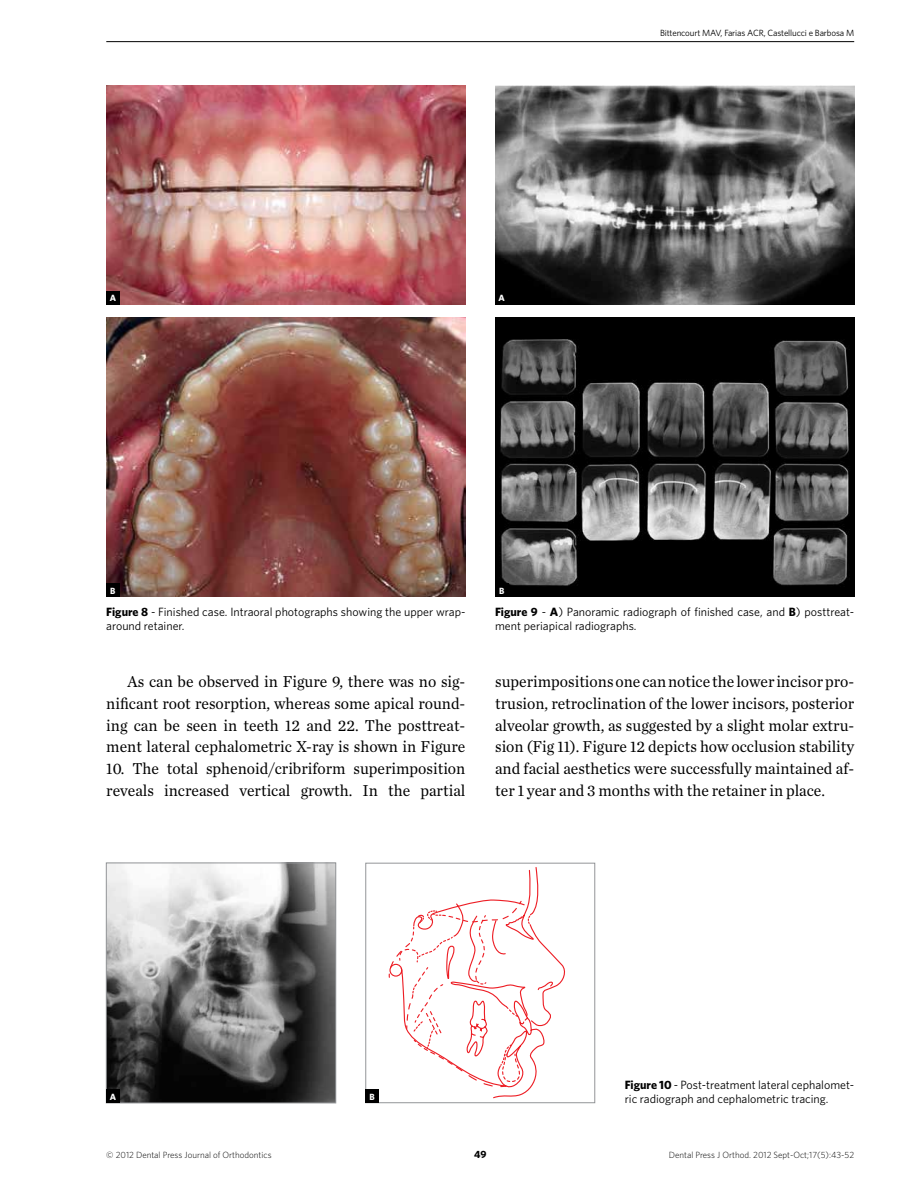
<style>
.page{position:relative;width:918px;height:1188px;background:#fff}
.page>*{position:absolute;margin:0;border:0;box-sizing:border-box;transform-origin:0 0}
.t1{font:16.5px/21.8px "Chronicle Text G1";color:#000;text-align:justify;scale:.95 1}
.t2{font:12px/13.5px "Whitney";color:#000}
.t3{font:700 10.5px "Whitney";color:#000}
.t4{font:300 9px "Whitney";color:#000}
.t5{font:9px "Whitney";letter-spacing:-.015em;color:#000}
.t6{font:700 9px "Whitney";color:#fff}
.s1{font-weight:700}
</style>
<div class="page">
<img style="left:106px;top:85px;width:359px;height:220px">
<img style="left:106px;top:318px;width:359px;height:279px">
<img style="left:495px;top:85px;width:359px;height:220px">
<img style="left:495px;top:318px;width:359px;height:279px">
<div style="left:106px;top:292px;width:14px;height:13px;background:#000"></div>
<div style="left:495px;top:292px;width:13px;height:13px;background:#000"></div>
<div style="left:106px;top:584px;width:14px;height:13px;background:#000"></div>
<div style="left:495px;top:584px;width:13px;height:13px;background:#000"></div>
<img style="left:108px;top:865px;width:226px;height:236px">
<div style="left:106px;top:863px;width:230px;height:240px;border:1px solid #939598"></div>
<div style="left:366px;top:863px;width:229px;height:240px;border:1px solid #939598"></div>
<svg style="left:388px;top:867px;width:177px;height:232px"></svg>
<div style="left:106px;top:1090px;width:14px;height:13px;background:#000"></div>
<div style="left:366px;top:1090px;width:13px;height:13px;background:#000"></div>
<hr style="left:106px;top:41px;width:748px;height:1px;background:#000">
<p class="t6" style="left:110px;top:293px;width:8px">A</p>
<p class="t6" style="left:499px;top:293px;width:8px">A</p>
<p class="t6" style="left:110px;top:585px;width:7px">B</p>
<p class="t6" style="left:499px;top:585px;width:7px">B</p>
<p class="t5" style="left:660px;top:28px;width:196px">Bittencourt MAV, Farias ACR, Castellucci e Barbosa M</p>
<p class="t2" style="left:106px;top:605px;width:361px"><span class="s1">Figure 8</span> - Finished case. Intraoral photographs showing the upper wrap&shy;around retainer.</p>
<p class="t2" style="left:495px;top:605px;width:361px"><span class="s1">Figure 9</span> - <span class="s1">A</span>) Panoramic radiograph of finished case, and <span class="s1">B</span>) posttreat&shy;ment periapical radiographs.</p>
<p class="t1" style="left:106px;top:670px;width:379px;text-indent:21px">As can be observed in Figure 9, there was no sig&shy;nificant root resorption, whereas some apical round&shy;ing can be seen in teeth 12 and 22. The posttreat&shy;ment lateral cephalometric X-ray is shown in Figure</p>
<p class="t1" style="left:106px;top:757px;width:379px">10. The total sphenoid/cribriform superimposition reveals increased vertical growth. In the partial</p>
<p class="t1" style="left:495px;top:670px;width:380px">superimpositions one can notice the lower incisor pro&shy;trusion, retroclination of the lower incisors, posterior alveolar growth, as suggested by a slight molar extru&shy;sion (Fig 11). Figure 12 depicts how occlusion stability and facial aesthetics were successfully maintained af&shy;ter 1 year and 3 months with the retainer in place.</p>
<p class="t6" style="left:110px;top:1091px;width:8px">A</p>
<p class="t6" style="left:370px;top:1091px;width:7px">B</p>
<p class="t2" style="left:625px;top:1078px;width:231px"><span class="s1">Figure 10</span> - Post-treatment lateral cephalomet&shy;ric radiograph and cephalometric tracing.</p>
<p class="t4" style="left:106px;top:1150px;width:167px">© 2012 Dental Press Journal of Orthodontics</p>
<p class="t3" style="left:474px;top:1148px;width:14px">49</p>
<p class="t4" style="left:669px;top:1150px;width:187px">Dental Press J Orthod. 2012 Sept-Oct;17(5):43-52</p>
</div>
